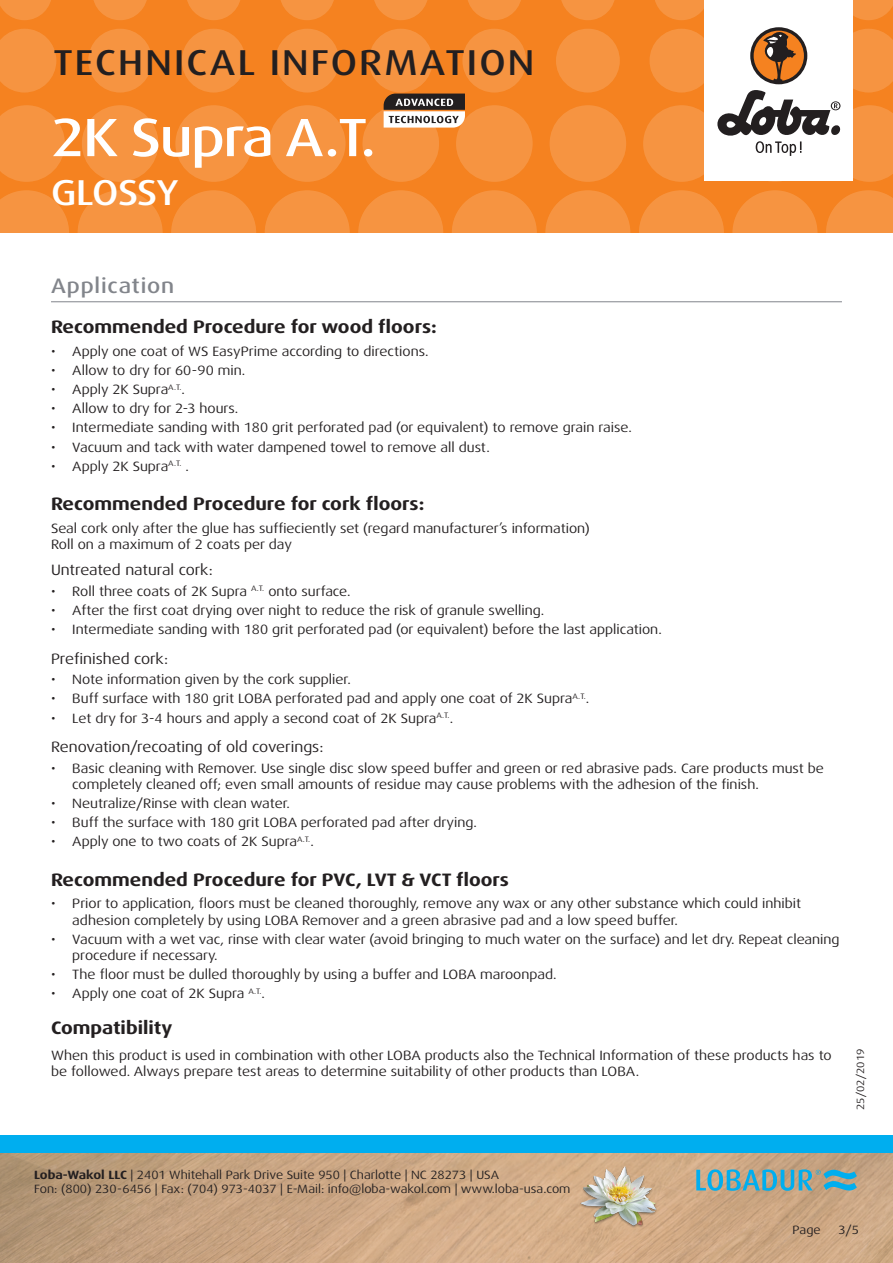
<style>
.page{position:relative;width:893px;height:1263px;background:#fff}
.page>*{position:absolute;margin:0;border:0;box-sizing:border-box;transform-origin:0 0}
.t1{font:500 expanded 54px "Dax Pro";letter-spacing:-.025em;color:#fff}
.t2{font:500 expanded 36px "Dax Pro";letter-spacing:.06em;color:#231f20}
.t3{font:500 expanded 36px "Dax Pro";letter-spacing:-.025em;color:#fff}
.Titel_grau{font:500 expanded 21px "Dax Pro";letter-spacing:.04em;color:#82858b}
.t4{font:700 expanded 18px "Dax Pro";color:#231f20}
.t5{font:expanded 15px "Dax Pro";color:#231f20}
.Text{font:expanded 13.5px/16.2px "Dax Pro";color:#231f20}
.t6{font:expanded 12px/14.4px "Dax Pro";color:#231f20}
.t7{font:expanded 10.5px "Dax Pro";color:#231f20}
.s1{font-weight:700}
</style>
<div class="page">
<div style="left:0;top:0;width:893px;height:233px;background:#f58220"></div>
<svg style="left:0;top:190px;width:69px;height:43px"></svg>
<svg style="left:78px;top:190px;width:85px;height:85px;fill:#f69441"></svg>
<svg style="left:171px;top:190px;width:85px;height:85px;fill:#f69441"></svg>
<svg style="left:265px;top:190px;width:85px;height:85px;fill:#f69441"></svg>
<svg style="left:358px;top:190px;width:85px;height:85px;fill:#f69441"></svg>
<svg style="left:545px;top:190px;width:85px;height:85px;fill:#f69441"></svg>
<svg style="left:452px;top:190px;width:85px;height:85px;fill:#f69441"></svg>
<svg style="left:732px;top:190px;width:85px;height:85px;fill:#f69441"></svg>
<svg style="left:639px;top:190px;width:85px;height:85px;fill:#f69441"></svg>
<svg style="left:826px;top:190px;width:67px;height:43px"></svg>
<svg style="left:0;top:105px;width:65px;height:77px"></svg>
<svg style="left:82px;top:105px;width:76px;height:77px"></svg>
<svg style="left:175px;top:105px;width:77px;height:77px"></svg>
<svg style="left:269px;top:105px;width:76px;height:77px"></svg>
<svg style="left:550px;top:105px;width:76px;height:77px"></svg>
<svg style="left:0;top:29px;width:56px;height:63px"></svg>
<svg style="left:182px;top:29px;width:64px;height:63px"></svg>
<svg style="left:88px;top:29px;width:64px;height:63px"></svg>
<svg style="left:275px;top:29px;width:64px;height:63px"></svg>
<svg style="left:556px;top:29px;width:64px;height:63px"></svg>
<svg style="left:0;top:0;width:51px;height:20px"></svg>
<svg style="left:187px;top:0;width:53px;height:20px"></svg>
<svg style="left:468px;top:0;width:53px;height:20px"></svg>
<svg style="left:655px;top:0;width:49px;height:20px"></svg>
<svg style="left:93px;top:0;width:54px;height:20px"></svg>
<svg style="left:374px;top:0;width:54px;height:20px"></svg>
<svg style="left:281px;top:0;width:53px;height:20px"></svg>
<svg style="left:561px;top:0;width:54px;height:20px"></svg>
<svg style="left:853px;top:0;width:40px;height:20px"></svg>
<img style="left:0;top:1152px;width:893px;height:111px">
<div style="left:0;top:1135px;width:893px;height:17px;background:#00aeef"></div>
<div style="left:704px;top:0;width:149px;height:181px;background:#fff"></div>
<svg style="left:643px;top:28px;width:250px;height:154px"></svg>
<img style="left:578px;top:1161px;width:82px;height:81px">
<svg style="left:696px;top:1169px;width:161px;height:22px;background:#74a7ae"></svg>
<hr style="left:51px;top:301px;width:791px;height:1px;background:#82858b">
<svg style="left:362px;top:29px;width:171px;height:153px"></svg>
<h2 class="t2" style="left:53px;top:40px;width:483px">TECHNICAL INFORMATION</h2>
<p class="t1" style="left:51px;top:103px;width:326px">2K Supra A.T.</p>
<h2 class="t3" style="left:51px;top:169px;width:129px">GLOSSY</h2>
<p class="Titel_grau" style="left:51px;top:272px;width:125px">Application</p>
<p class="t4" style="left:51px;top:315px;width:387px">Recommended Procedure for wood floors:</p>
<p class="Text" style="left:51px;top:343px;width:379px">• Apply one coat of WS EasyPrime according to directions.</p>
<p class="Text" style="left:51px;top:362px;width:196px">• Allow to dry for 60-90 min.</p>
<p class="Text" style="left:51px;top:381px;width:135px">• Apply 2K Supra<sup>A.T.</sup>.</p>
<p class="Text" style="left:51px;top:400px;width:189px">• Allow to dry for 2-3 hours.</p>
<p class="Text" style="left:51px;top:420px;width:582px">• Intermediate sanding with 180 grit perforated pad (or equivalent) to remove grain raise.</p>
<p class="Text" style="left:51px;top:439px;width:440px">• Vacuum and tack with water dampened towel to remove all dust.</p>
<p class="Text" style="left:51px;top:458px;width:139px">• Apply 2K Supra<sup>A.T.</sup> .</p>
<p class="t4" style="left:51px;top:492px;width:375px">Recommended Procedure for cork floors:</p>
<p class="Text" style="left:51px;top:520px;width:540px">Seal cork only after the glue has suffieciently set (regard manufacturer’s information)</p>
<p class="Text" style="left:51px;top:536px;width:242px">Roll on a maximum of 2 coats per day</p>
<p class="t5" style="left:51px;top:561px;width:164px">Untreated natural cork:</p>
<p class="Text" style="left:51px;top:583px;width:301px">• Roll three coats of 2K Supra <sup>A.T.</sup> onto surface.</p>
<p class="Text" style="left:51px;top:602px;width:495px">• After the first coat drying over night to reduce the risk of granule swelling.</p>
<p class="Text" style="left:51px;top:622px;width:612px">• Intermediate sanding with 180 grit perforated pad (or equivalent) before the last application.</p>
<p class="t5" style="left:51px;top:649px;width:119px">Prefinished cork:</p>
<p class="Text" style="left:51px;top:671px;width:301px">• Note information given by the cork supplier.</p>
<p class="Text" style="left:51px;top:691px;width:540px">• Buff surface with 180 grit LOBA perforated pad and apply one coat of 2K Supra<sup>A.T.</sup>.</p>
<p class="Text" style="left:51px;top:710px;width:404px">• Let dry for 3-4 hours and apply a second coat of 2K Supra<sup>A.T.</sup>.</p>
<p class="t5" style="left:51px;top:737px;width:274px">Renovation/recoating of old coverings:</p>
<p class="Text" style="left:72px;top:760px;width:753px;text-indent:-21px">• Basic cleaning with Remover. Use single disc slow speed buffer and green or red abrasive pads. Care products must be completely cleaned off; even small amounts of residue may cause problems with the adhesion of the finish.</p>
<p class="Text" style="left:51px;top:795px;width:240px">• Neutralize/Rinse with clean water.</p>
<p class="Text" style="left:51px;top:814px;width:427px">• Buff the surface with 180 grit LOBA perforated pad after drying.</p>
<p class="Text" style="left:51px;top:834px;width:264px">• Apply one to two coats of 2K Supra<sup>A.T.</sup>.</p>
<p class="t4" style="left:51px;top:868px;width:459px">Recommended Procedure for PVC, LVT &amp; VCT floors</p>
<p class="Text" style="left:72px;top:896px;width:730px;text-indent:-21px">• Prior to application, floors must be cleaned thoroughly, remove any wax or any other substance which could inhibit adhesion completely by using LOBA Remover and a green abrasive pad and a low speed buffer.</p>
<p class="Text" style="left:72px;top:931px;width:769px;text-indent:-21px">• Vacuum with a wet vac, rinse with clear water (avoid bringing to much water on the surface) and let dry. Repeat cleaning procedure if necessary.</p>
<p class="Text" style="left:51px;top:966px;width:507px">• The floor must be dulled thoroughly by using a buffer and LOBA maroonpad.</p>
<p class="Text" style="left:51px;top:985px;width:216px">• Apply one coat of 2K Supra <sup>A.T.</sup>.</p>
<p class="t4" style="left:51px;top:1016px;width:123px">Compatibility</p>
<p class="Text" style="left:51px;top:1047px;width:782px">When this product is used in combination with other LOBA products also the Technical Information of these products has to be followed. Always prepare test areas to determine suitability of other products than LOBA.</p>
<p class="t6" style="left:34px;top:1167px;width:538px"><span class="s1">Loba-Wakol LLC</span> | 2401 Whitehall Park Drive Suite 950 | Charlotte | NC 28273 | USA<br>Fon: (800) 230-6456 | Fax: (704) 973-4037 | E-Mail: info@loba-wakol.com | www.loba-usa.com</p>
<p class="t7" style="left:854px;top:1110px;width:63px;rotate:-90deg">25/02/2019</p>
<p class="t6" style="left:793px;top:1223px;width:30px">Page</p>
<p class="t6" style="left:838px;top:1223px;width:22px">3/5</p>
</div>
